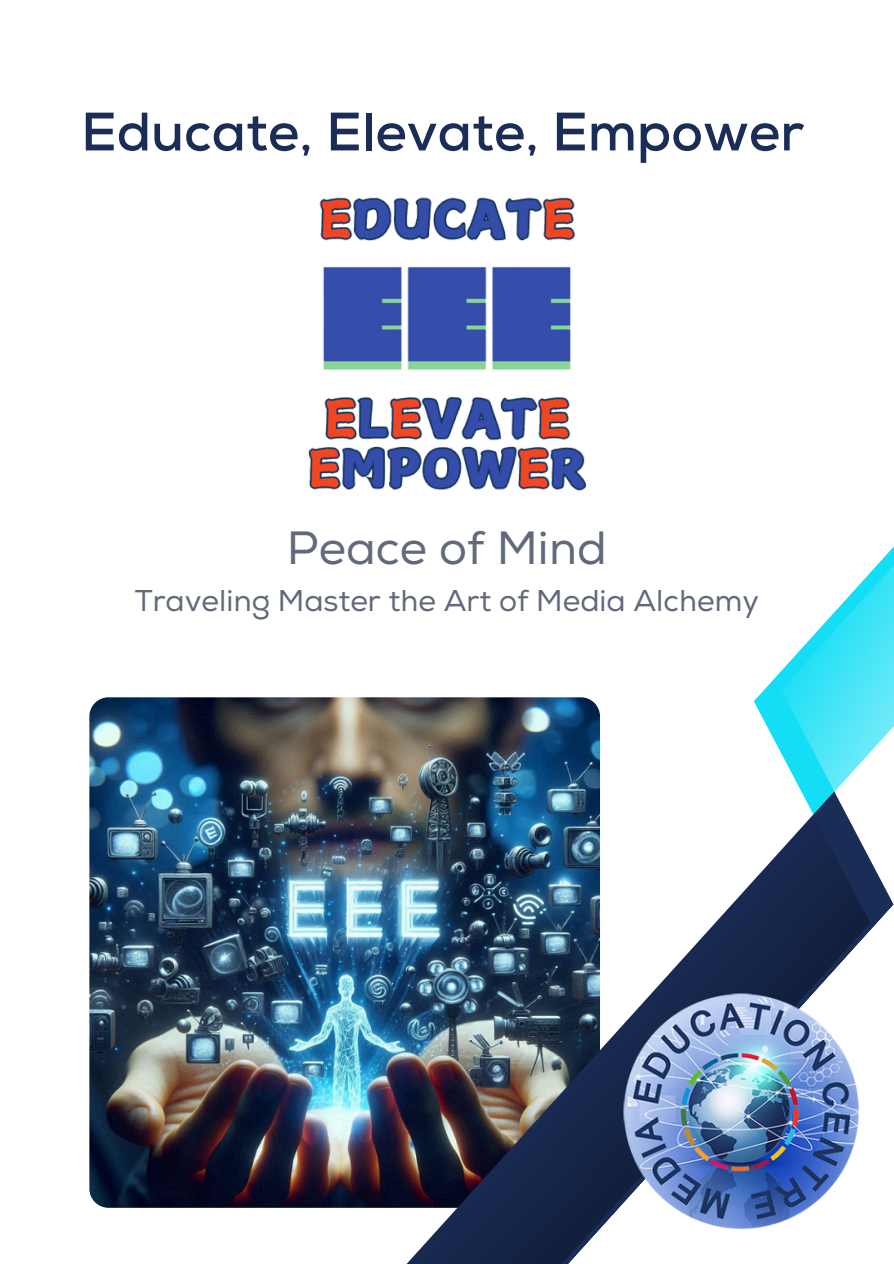
<style>
.page{position:relative;width:894px;height:1264px;background:#fff}
.page>*{position:absolute;margin:0;border:0;box-sizing:border-box;transform-origin:0 0}
.t1{font:700 54px "Nexa";color:#1a2d57}
.t2{font:46.5px "Nexa";color:#61697b}
.t3{font:30px "Nexa";color:#61697b}
</style>
<div class="page">
<img style="left:89px;top:697px;width:511px;height:510px">
<svg style="left:754px;top:547px;width:139px;height:244px"></svg>
<img style="left:334px;top:791px;width:512px;height:23px">
<img style="left:334px;top:814px;width:559px;height:449px">
<img style="left:308px;top:197px;width:279px;height:294px">
<img style="left:589px;top:959px;width:304px;height:304px">
<p class="t1" style="left:81px;top:100px;width:724px">Educate, Elevate, Empower</p>
<p class="t2" style="left:287px;top:520px;width:321px">Peace of Mind</p>
<p class="t3" style="left:135px;top:583px;width:625px">Traveling Master the Art of Media Alchemy</p>
</div>
